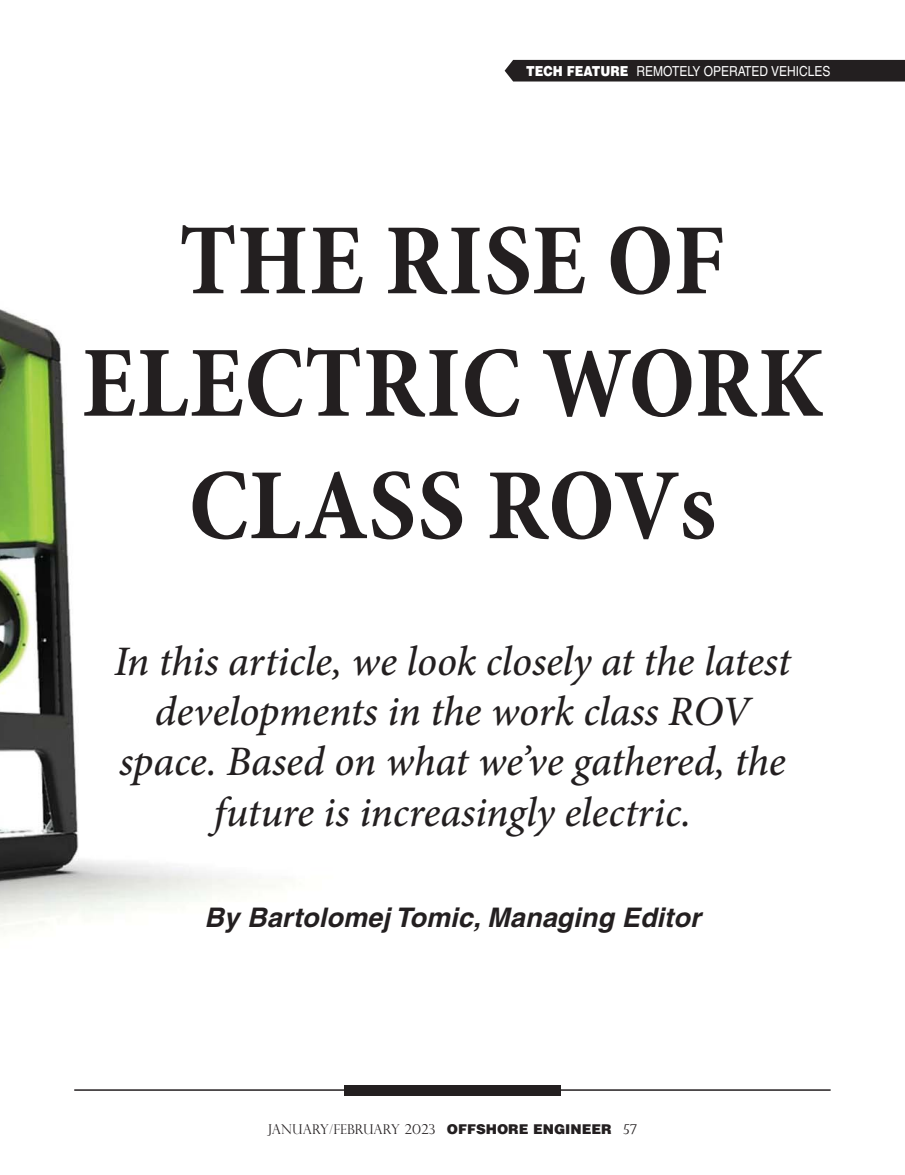
<style>
.page{position:relative;width:905px;height:1175px;background:#fff}
.page>*{position:absolute;margin:0;border:0;box-sizing:border-box;transform-origin:0 0}
.t1{font:700 condensed 102px/122.4px "Minion Pro";letter-spacing:.01em;color:#231f20;text-align:center}
.t2{font:italic 500 42px/50.4px "Minion Pro";letter-spacing:-.005em;color:#231f20;text-align:center}
.t3{font:italic 700 27px "Helvetica";letter-spacing:.005em;color:#231f20}
.t4{font:13.8px "Helvetica";color:#fff;scale:.87 1}
.t5{font:300 13.5px "Perpetua Titling";color:#231f20}
.s1{font-weight:900}
.s2{font-family:"Helvetica";font-weight:900}
</style>
<div class="page">
<hr style="left:74px;top:1089px;width:756px;height:1px;background:#231f20">
<div style="left:344px;top:1084px;width:216px;height:11px;background:#231f20"></div>
<img style="left:0;top:309px;width:276px;height:624px">
<div style="left:504px;top:60px;width:400px;height:21px;background:#231f20"></div>
<p class="t4" style="left:526px;top:66px;width:351px"><span class="s1">TECH FEATURE</span> REMOTELY OPERATED VEHICLES</p>
<h1 class="t1" style="left:82px;top:208px;width:742px">THE RISE OF<br>ELECTRIC WORK<br>CLASS ROVs</h1>
<p class="t2" style="left:114px;top:639px;width:678px">In this article, we look closely at the latest developments in the work class ROV space. Based on what we’ve gathered, the future is increasingly electric.</p>
<p class="t3" style="left:205px;top:907px;width:497px">By Bartolomej Tomic, Managing Editor</p>
<p class="t5" style="left:267px;top:1121px;width:371px">JANUARY/FEBRUARY 2023 <span class="s2">OFFSHORE ENGINEER</span> 57</p>
</div>
